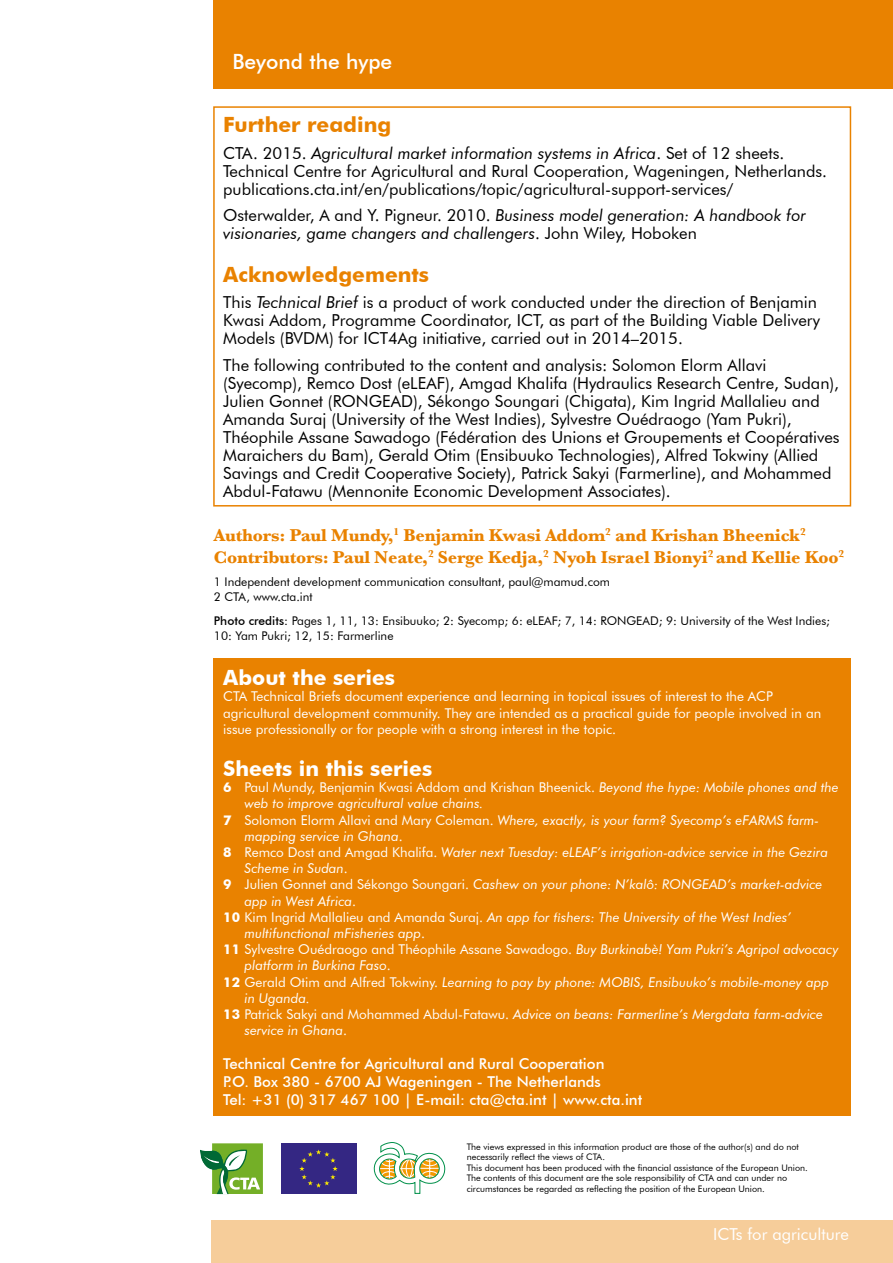
<style>
.page{position:relative;width:893px;height:1263px;background:#fff}
.page>*{position:absolute;margin:0;border:0;box-sizing:border-box;transform-origin:0 0}
.t1{font:700 21px "Futura BT";color:#fff}
.t2{font:700 21px "Futura BT";color:#e98200}
.t3{font:500 21px "Futura BT";color:#fff}
.t4{font:700 18px/21.6px "Baskerville";letter-spacing:-.01em;color:#e98200}
.t5{font:16.5px/18px "Futura BT";color:#000}
.t6{font:italic 16.5px/18px "Futura BT";color:#000}
.t7{font:16.5px "Futura BT";color:#fff}
.t8{font:500 15px/18px "Futura BT";color:#fff}
.t9{font:italic 13.5px "Futura BT";color:#fff}
.t10{font:13.5px/16.2px "Futura BT";color:#fff}
.t11{font:12px/15px "Futura BT";color:#000}
.t12{font:9px/10.5px "Futura BT";color:#000}
.s1{font-style:italic}
.s2{font-style:normal}
.s3{font-weight:500}
.s4{font-weight:700}
.s5{font-weight:700;font-style:normal}
</style>
<div class="page">
<div style="left:211px;top:1220px;width:682px;height:43px;background:#f6cd9a"></div>
<div style="left:213px;top:659px;width:637px;height:457px;background:#e98200"></div>
<svg style="left:200px;top:1143px;width:63px;height:52px"></svg>
<div style="left:281px;top:1143px;width:76px;height:51px;background:#342783"></div>
<svg style="left:299px;top:1149px;width:39px;height:39px"></svg>
<svg style="left:374px;top:1142px;width:71px;height:52px"></svg>
<div style="left:213px;top:0;width:680px;height:89px;background:#e98200"></div>
<div style="left:213px;top:106px;width:638px;height:400px;border:2px solid #e98200"></div>
<p class="t3" style="left:232px;top:49px;width:161px">Beyond the hype</p>
<p class="t2" style="left:223px;top:112px;width:170px">Further reading</p>
<p class="t5" style="left:223px;top:144px;width:605px">CTA. 2015. <span class="s1">Agricultural market information systems in Africa</span>. Set of 12 sheets.<br>Technical Centre for Agricultural and Rural Cooperation, Wageningen, Netherlands. publications.cta.int/en/publications/topic/agricultural-support-services/</p>
<p class="t6" style="left:223px;top:206px;width:584px"><span class="s2">Osterwalder, A and Y. Pigneur. 2010.</span> Business model generation: A handbook for visionaries, game changers and challengers<span class="s2">. John Wiley, Hoboken</span></p>
<p class="t2" style="left:223px;top:261px;width:207px">Acknowledgements</p>
<p class="t5" style="left:223px;top:293px;width:598px">This <span class="s1">Technical Brief</span> is a product of work conducted under the direction of Benjamin<br>Kwasi Addom, Programme Coordinator, ICT, as part of the Building Viable Delivery<br>Models (BVDM) for ICT4Ag initiative, carried out in 2014–2015.</p>
<p class="t5" style="left:223px;top:355px;width:618px">The following contributed to the content and analysis: Solomon Elorm Allavi (Syecomp), Remco Dost (eLEAF), Amgad Khalifa (Hydraulics Research Centre, Sudan), Julien Gonnet (RONGEAD), Sékongo Soungari (Chigata), Kim Ingrid Mallalieu and Amanda Suraj (University of the West Indies), Sylvestre Ouédraogo (Yam Pukri), Théophile Assane Sawadogo (Fédération des Unions et Groupements et Coopératives Maraichers du Bam), Gerald Otim (Ensibuuko Technologies), Alfred Tokwiny (Allied Savings and Credit Cooperative Society), Patrick Sakyi (Farmerline), and Mohammed Abdul-Fatawu (Mennonite Economic Development Associates).</p>
<p class="t4" style="left:214px;top:525px;width:632px">Authors: Paul Mundy,<sup>1</sup> Benjamin Kwasi Addom<sup>2</sup> and Krishan Bheenick<sup>2<br></sup>Contributors: Paul Neate,<sup>2</sup> Serge Kedja,<sup>2</sup> Nyoh Israel Bionyi<sup>2</sup> and Kellie Koo<sup>2</sup></p>
<p class="t11" style="left:214px;top:574px;width:398px">1 Independent development communication consultant, paul@mamud.com<br>2 CTA, www.cta.int</p>
<p class="t11" style="left:214px;top:613px;width:618px"><span class="s3">Photo credits:</span> Pages 1, 11, 13: Ensibuuko; 2: Syecomp; 6: eLEAF; 7, 14: RONGEAD; 9: University of the West Indies;<br>10: Yam Pukri; 12, 15: Farmerline</p>
<p class="t1" style="left:223px;top:665px;width:173px">About the series</p>
<p class="t10" style="left:223px;top:688px;width:599px">CTA Technical Briefs document experience and learning in topical issues of interest to the ACP agricultural development community. They are intended as a practical guide for people involved in an issue professionally or for people with a strong interest in the topic.</p>
<p class="t1" style="left:223px;top:756px;width:210px">Sheets in this series</p>
<p class="t10" style="left:223px;top:779px;width:617px"><span class="s4">6</span> Paul Mundy, Benjamin Kwasi Addom and Krishan Bheenick. <span class="s1">Beyond the hype: Mobile phones and the</span></p>
<p class="t9" style="left:244px;top:795px;width:241px">web to improve agricultural value chains.</p>
<p class="t9" style="left:223px;top:812px;width:597px"><span class="s5">7</span> <span class="s2">Solomon Elorm Allavi and Mary Coleman.</span> Where, exactly, is your farm? Syecomp’s eFARMS farm-</p>
<p class="t9" style="left:244px;top:828px;width:160px">mapping service in Ghana<span class="s2">.</span></p>
<p class="t9" style="left:223px;top:844px;width:606px"><span class="s5">8</span> <span class="s2">Remco Dost and Amgad Khalifa.</span> Water next Tuesday: eLEAF’s irrigation-advice service in the Gezira</p>
<p class="t9" style="left:244px;top:860px;width:105px">Scheme in Sudan<span class="s2">.</span></p>
<p class="t9" style="left:223px;top:876px;width:601px"><span class="s5">9</span> <span class="s2">Julien Gonnet and Sékongo Soungari.</span> Cashew on your phone: N’kalô: RONGEAD’s market-advice</p>
<p class="t9" style="left:244px;top:893px;width:113px">app in West Africa<span class="s2">.</span></p>
<p class="t9" style="left:223px;top:909px;width:569px"><span class="s5">10</span> <span class="s2">Kim Ingrid Mallalieu and Amanda Suraj.</span> An app for fishers: The University of the West Indies’</p>
<p class="t9" style="left:244px;top:925px;width:182px">multifunctional mFisheries app<span class="s2">.</span></p>
<p class="t10" style="left:223px;top:941px;width:617px"><span class="s4">11</span> Sylvestre Ouédraogo and Théophile Assane Sawadogo. <span class="s1">Buy Burkinabè! Yam Pukri’s Agripol advocacy</span></p>
<p class="t9" style="left:245px;top:957px;width:148px">platform in Burkina Faso<span class="s2">.</span></p>
<p class="t9" style="left:223px;top:974px;width:607px"><span class="s5">12</span> <span class="s2">Gerald Otim and Alfred Tokwiny.</span> Learning to pay by phone: MOBIS, Ensibuuko’s mobile-money app</p>
<p class="t9" style="left:245px;top:990px;width:67px">in Uganda.</p>
<p class="t9" style="left:223px;top:1006px;width:601px"><span class="s5">13</span> <span class="s2">Patrick Sakyi and Mohammed Abdul-Fatawu.</span> Advice on beans: Farmerline’s Mergdata farm-advice</p>
<p class="t9" style="left:245px;top:1022px;width:104px">service in Ghana<span class="s2">.</span></p>
<p class="t8" style="left:223px;top:1055px;width:421px">Technical Centre for Agricultural and Rural Cooperation<br>P.O. Box 380 - 6700 AJ Wageningen - The Netherlands<br>Tel: +31 (0) 317 467 100 | E-mail: cta@cta.int | www.cta.int</p>
<p class="t12" style="left:467px;top:1141px;width:343px">The views expressed in this information product are those of the author(s) and do not necessarily reflect the views of CTA.<br>This document has been produced with the financial assistance of the European Union.<br>The contents of this document are the sole responsibility of CTA and can under no circumstances be regarded as reflecting the position of the European Union.</p>
<p class="t7" style="left:713px;top:1224px;width:137px">ICTs for agriculture</p>
</div>
